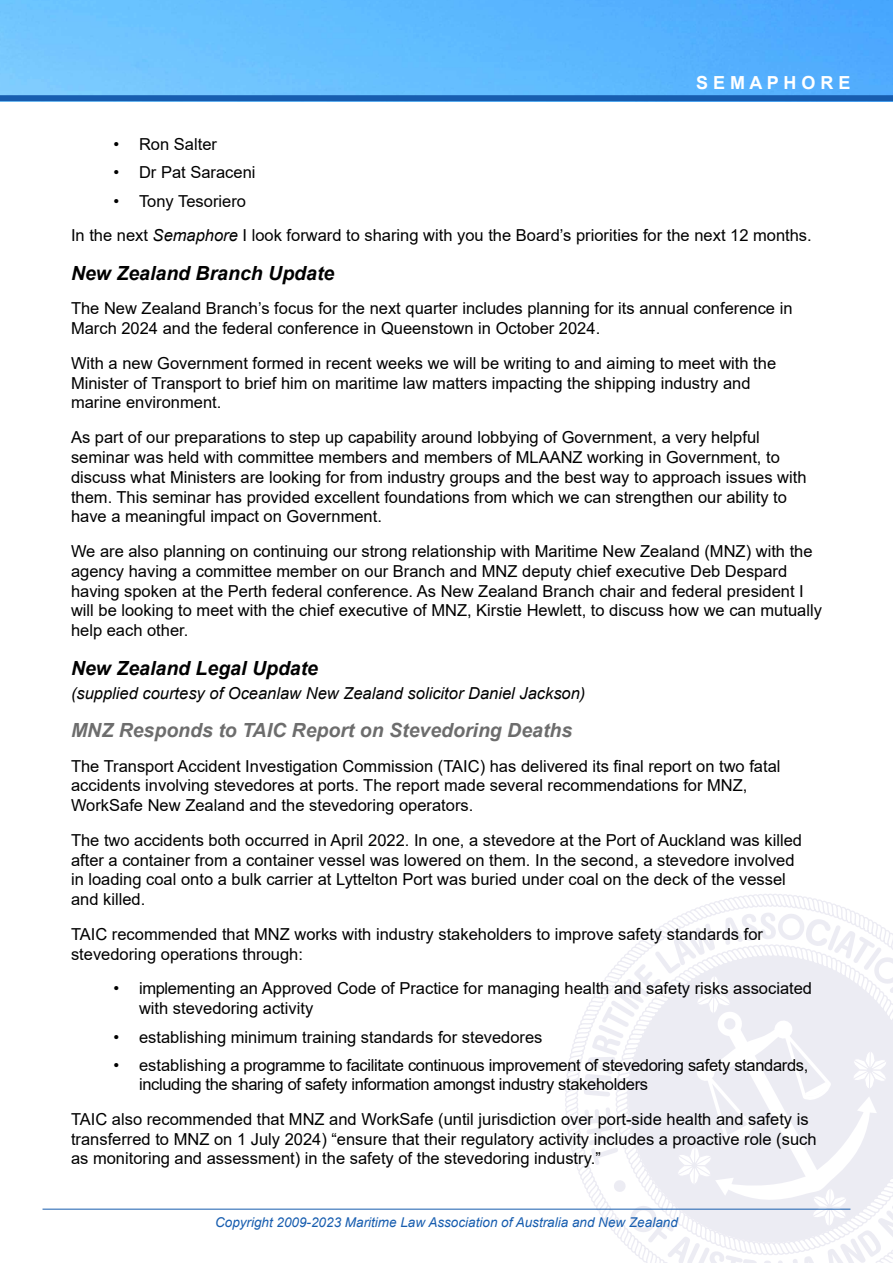
<style>
.page{position:relative;width:893px;height:1263px;background:#fff}
.page>*{position:absolute;margin:0;border:0;box-sizing:border-box;transform-origin:0 0}
.t1{font:italic 700 19.5px "Arial";color:#000}
.t2{font:italic 700 19.5px "Arial";color:#6d6d6d}
.t3{font:700 18px "Arial";color:#fff}
.t4{font:16.5px/19.8px "Arial";color:#000}
.t5{font:16.5px/19.2px "Arial";letter-spacing:-.02em;color:#000}
.t6{font:italic 16.5px "Arial";color:#000}
.t7{font:italic 13.5px "Arial";color:#175daf}
.s1{font-style:italic}
</style>
<div class="page">
<svg style="left:564px;top:1015px;width:20px;height:194px"></svg>
<svg style="left:697px;top:894px;width:148px;height:14px"></svg>
<svg style="left:584px;top:912px;width:309px;height:351px"></svg>
<hr style="left:43px;top:1209px;width:807px;height:1px;background:#175daf">
<img style="left:0;top:0;width:893px;height:95px">
<div style="left:0;top:95px;width:893px;height:6px;background:#175daf"></div>
<p class="t3" style="left:696px;top:70px;width:156px">S E M A P H O R E</p>
<p class="t4" style="left:114px;top:134px;width:105px">• Ron Salter</p>
<p class="t4" style="left:114px;top:163px;width:143px">• Dr Pat Saraceni</p>
<p class="t4" style="left:71px;top:183px;width:742px;line-height:34.7px;text-indent:43px">• Tony Tesoriero<br>In the next <span class="s1">Semaphore</span> I look forward to sharing with you the Board’s priorities for the next 12 months.</p>
<p class="t1" style="left:71px;top:260px;width:265px">New Zealand Branch Update</p>
<p class="t4" style="left:71px;top:299px;width:723px">The New Zealand Branch’s focus for the next quarter includes planning for its annual conference in<br>March 2024 and the federal conference in Queenstown in October 2024.</p>
<p class="t4" style="left:71px;top:353px;width:707px">With a new Government formed in recent weeks we will be writing to and aiming to meet with the<br>Minister of Transport to brief him on maritime law matters impacting the shipping industry and marine environment.</p>
<p class="t4" style="left:71px;top:427px;width:737px">As part of our preparations to step up capability around lobbying of Government, a very helpful seminar was held with committee members and members of MLAANZ working in Government, to discuss what Ministers are looking for from industry groups and the best way to approach issues with them. This seminar has provided excellent foundations from which we can strengthen our ability to have a meaningful impact on Government.</p>
<p class="t4" style="left:71px;top:541px;width:752px">We are also planning on continuing our strong relationship with Maritime New Zealand (MNZ) with the agency having a committee member on our Branch and MNZ deputy chief executive Deb Despard having spoken at the Perth federal conference. As New Zealand Branch chair and federal president I will be looking to meet with the chief executive of MNZ, Kirstie Hewlett, to discuss how we can mutually help each other.</p>
<p class="t1" style="left:71px;top:655px;width:249px">New Zealand Legal Update</p>
<p class="t6" style="left:71px;top:682px;width:516px">(supplied courtesy of Oceanlaw New Zealand solicitor Daniel Jackson)</p>
<p class="t2" style="left:71px;top:717px;width:503px">MNZ Responds to TAIC Report on Stevedoring Deaths</p>
<p class="t4" style="left:71px;top:756px;width:711px">The Transport Accident Investigation Commission (TAIC) has delivered its final report on two fatal accidents involving stevedores at ports. The report made several recommendations for MNZ,<br>WorkSafe New Zealand and the stevedoring operators.</p>
<p class="t4" style="left:71px;top:830px;width:732px">The two accidents both occurred in April 2022. In one, a stevedore at the Port of Auckland was killed after a container from a container vessel was lowered on them. In the second, a stevedore involved in loading coal onto a bulk carrier at Lyttelton Port was buried under coal on the deck of the vessel and killed.</p>
<p class="t4" style="left:71px;top:924px;width:694px">TAIC recommended that MNZ works with industry stakeholders to improve safety standards for stevedoring operations through:</p>
<p class="t4" style="left:139px;top:979px;width:675px;text-indent:-26px">• implementing an Approved Code of Practice for managing health and safety risks associated with stevedoring activity</p>
<p class="t4" style="left:114px;top:1027px;width:430px">• establishing minimum training standards for stevedores</p>
<p class="t5" style="left:139px;top:1055px;width:671px;text-indent:-26px">• establishing a programme to facilitate continuous improvement of stevedoring safety standards, including the sharing of safety information amongst industry stakeholders</p>
<p class="t4" style="left:71px;top:1109px;width:747px">TAIC also recommended that MNZ and WorkSafe (until jurisdiction over port-side health and safety is transferred to MNZ on 1 July 2024) “ensure that their regulatory activity includes a proactive role (such as monitoring and assessment) in the safety of the stevedoring industry.”</p>
<p class="t7" style="left:215px;top:1213px;width:464px">Copyright 2009-2023 Maritime Law Association of Australia and New Zealand</p>
</div>
